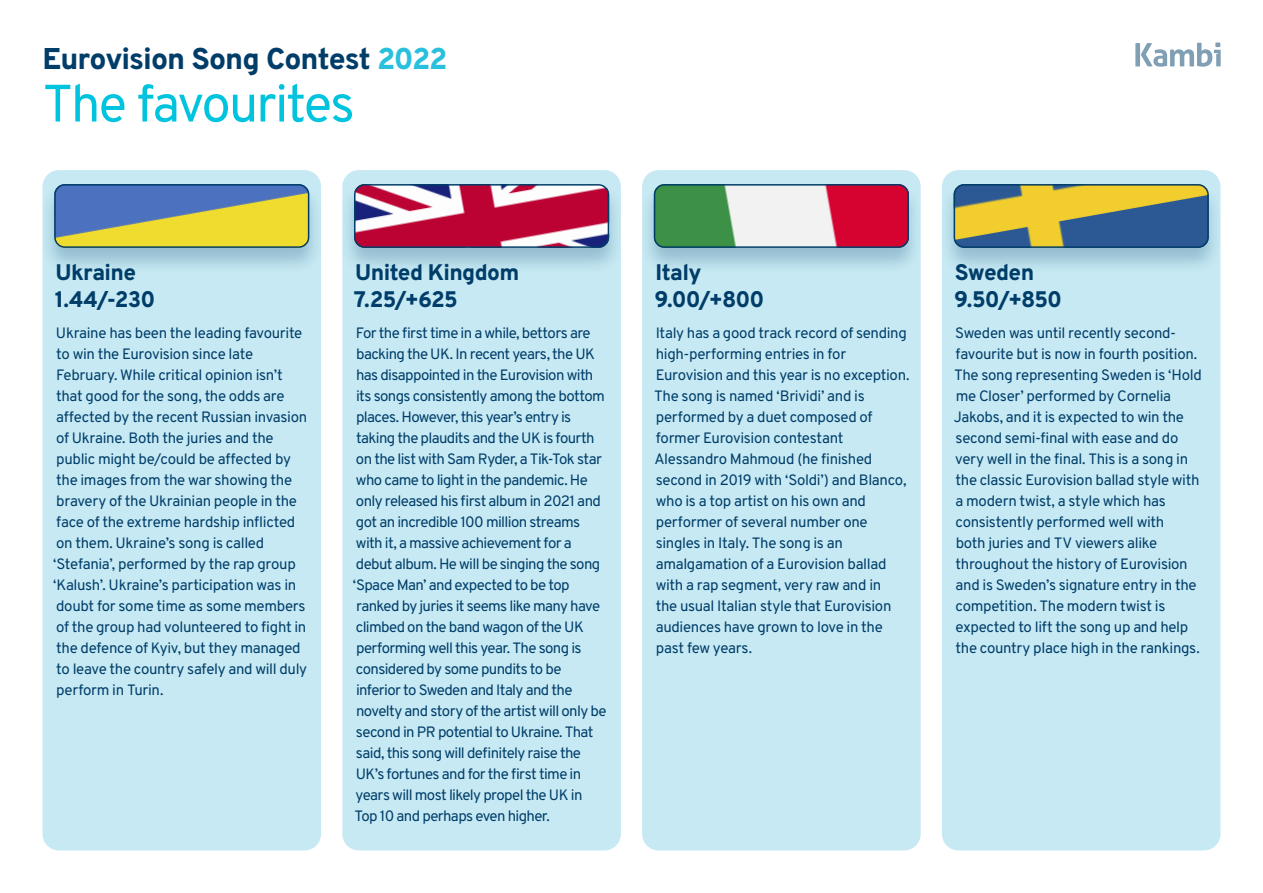
<style>
.page{position:relative;width:1263px;height:893px;background:#fff}
.page>*{position:absolute;margin:0;border:0;box-sizing:border-box;transform-origin:0 0}
.t1{font:52.5px "Overpass";letter-spacing:-.04em;color:#00c4de}
.t2{font:800 30px "Overpass";letter-spacing:-.03em;color:#003d69}
.t3{font:800 22.5px/27px "Overpass";letter-spacing:-.03em;color:#003d69}
.t4{font:15px/21px "Overpass";letter-spacing:-.025em;color:#003d69}
.s1{color:#28c0dc}
</style>
<div class="page">
<div style="left:342px;top:170px;width:279px;height:680px;background:#c6e9f3;border-radius:17px"></div>
<div style="left:340px;top:182px;width:283px;height:93px;background:#003d69;opacity:.25"></div>
<img style="left:354px;top:184px;width:255px;height:64px">
<div style="left:354px;top:184px;width:255px;height:64px;border:2px solid #003d69;border-radius:10px"></div>
<div style="left:43px;top:170px;width:278px;height:680px;background:#c6e9f3;border-radius:17px"></div>
<div style="left:40px;top:182px;width:283px;height:93px;background:#003d69;opacity:.25"></div>
<img style="left:54px;top:184px;width:255px;height:64px">
<div style="left:54px;top:184px;width:255px;height:64px;border:2px solid #003d69;border-radius:10px"></div>
<div style="left:942px;top:170px;width:278px;height:680px;background:#c6e9f3;border-radius:17px"></div>
<div style="left:939px;top:182px;width:284px;height:93px;background:#003d69;opacity:.25"></div>
<img style="left:954px;top:184px;width:255px;height:64px">
<div style="left:954px;top:184px;width:255px;height:64px;border:2px solid #003d69;border-radius:10px"></div>
<div style="left:642px;top:170px;width:279px;height:680px;background:#c6e9f3;border-radius:17px"></div>
<div style="left:639px;top:182px;width:284px;height:93px;background:#003d69;opacity:.25"></div>
<img style="left:654px;top:184px;width:255px;height:64px">
<div style="left:654px;top:184px;width:255px;height:64px;border:2px solid #003d69;border-radius:10px"></div>
<svg style="left:1135px;top:42px;width:86px;height:25px"></svg>
<h2 class="t2" style="left:43px;top:35px;width:407px">Eurovision Song Contest <span class="s1">2022</span></h2>
<h1 class="t1" style="left:43px;top:61px;width:314px">The favourites</h1>
<h3 class="t3" style="left:55px;top:258px;width:102px">Ukraine<br>1.44/-230</h3>
<p class="t4" style="left:53px;top:322px;width:256px">Ukraine has been the leading favourite to win the Eurovision since late February. While critical opinion isn’t that good for the song, the odds are affected by the recent Russian invasion of Ukraine. Both the juries and the public might be/could be affected by the images from the war showing the bravery of the Ukrainian people in the face of the extreme hardship inflicted on them. Ukraine’s song is called ‘Stefania’, performed by the rap group ‘Kalush’. Ukraine’s participation was in doubt for some time as some members of the group had volunteered to fight in the defence of Kyiv, but they managed to leave the country safely and will duly perform in Turin.</p>
<h3 class="t3" style="left:354px;top:258px;width:167px">United Kingdom<br>7.25/+625</h3>
<p class="t4" style="left:353px;top:322px;width:255px">For the first time in a while, bettors are backing the UK. In recent years, the UK has disappointed in the Eurovision with its songs consistently among the bottom places. However, this year’s entry is taking the plaudits and the UK is fourth on the list with Sam Ryder, a Tik-Tok star who came to light in the pandemic. He only released his first album in 2021 and got an incredible 100 million streams with it, a massive achievement for a debut album. He will be singing the song ‘Space Man’ and expected to be top ranked by juries it seems like many have climbed on the band wagon of the UK performing well this year. The song is considered by some pundits to be inferior to Sweden and Italy and the novelty and story of the artist will only be second in PR potential to Ukraine. That said, this song will definitely raise the UK’s fortunes and for the first time in years will most likely propel the UK in Top 10 and perhaps even higher.</p>
<h3 class="t3" style="left:654px;top:258px;width:111px">Italy<br>9.00/+800</h3>
<p class="t4" style="left:654px;top:322px;width:257px">Italy has a good track record of sending high-performing entries in for Eurovision and this year is no exception.<br>The song is named ‘Brividi’ and is performed by a duet composed of former Eurovision contestant Alessandro Mahmoud (he finished second in 2019 with ‘Soldi’) and Blanco, who is a top artist on his own and performer of several number one singles in Italy. The song is an amalgamation of a Eurovision ballad with a rap segment, very raw and in<br>the usual Italian style that Eurovision audiences have grown to love in the past few years.</p>
<h3 class="t3" style="left:954px;top:258px;width:109px">Sweden<br>9.50/+850</h3>
<p class="t4" style="left:954px;top:322px;width:250px">Sweden was until recently second&shy;favourite but is now in fourth position.<br>The song representing Sweden is ‘Hold me Closer’ performed by Cornelia Jakobs, and it is expected to win the second semi-final with ease and do very well in the final. This is a song in the classic Eurovision ballad style with a modern twist, a style which has consistently performed well with<br>both juries and TV viewers alike throughout the history of Eurovision and is Sweden’s signature entry in the competition. The modern twist is expected to lift the song up and help the country place high in the rankings.</p>
</div>
